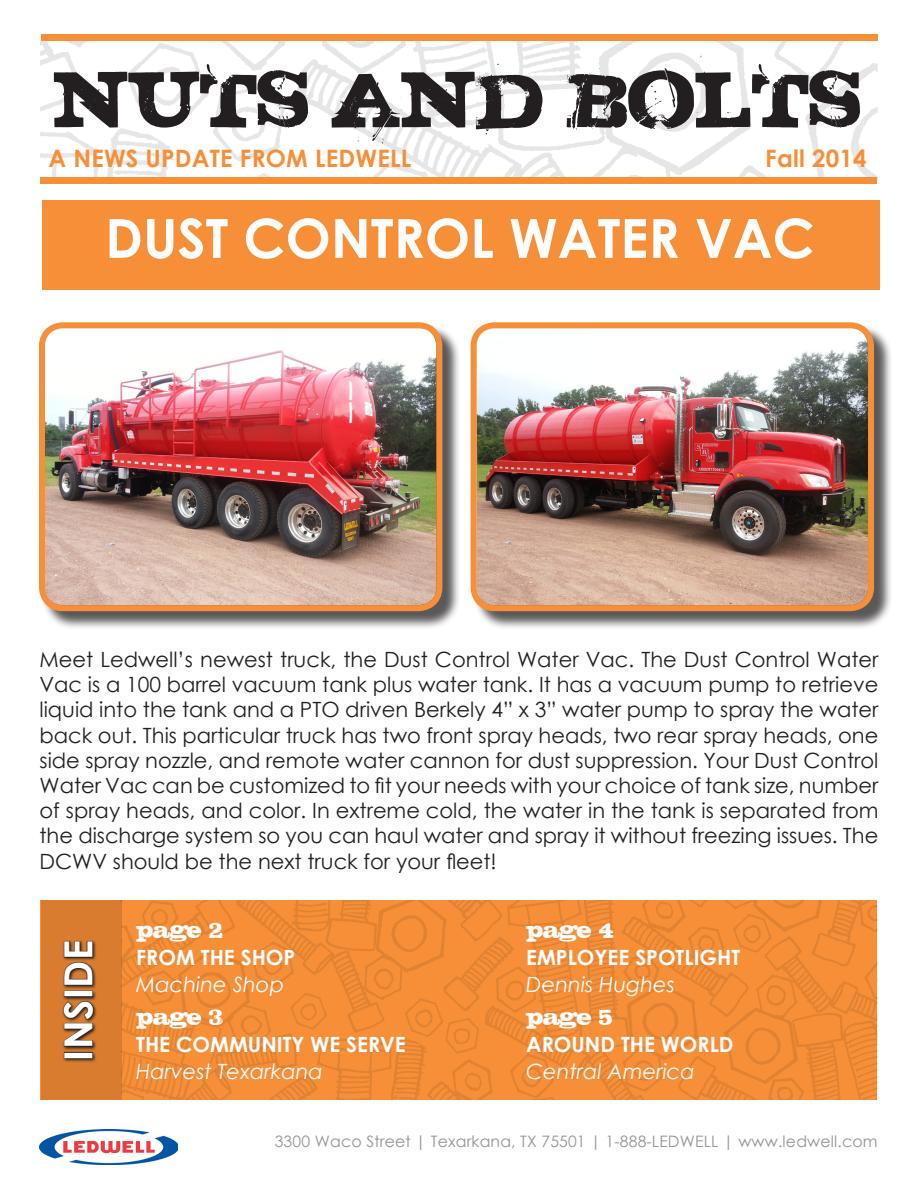
<style>
.page{position:relative;width:918px;height:1188px;background:#fff}
.page>*{position:absolute;margin:0;border:0;box-sizing:border-box;transform-origin:0 0}
.t1{font:94.8px "STEAK";letter-spacing:.005em;color:#231f20;scale:.87 1}
.t2{font:700 54px "Century Gothic";color:#fffefc}
.t3{font:700 39px "Century Gothic";letter-spacing:.01em;color:#fff}
.t4{font:27px "STEAK";color:#fff}
.t5{font:700 24px "Century Gothic";letter-spacing:.01em;color:#f68f38}
.t6{font:21px/25.2px "Century Gothic";color:#231f20;text-align:justify}
.t7{font:700 21px "Century Gothic";color:#fff}
.t8{font:italic 21px "Century Gothic";color:#fff}
.t9{font:15.75px "Century Gothic";letter-spacing:.01em;color:#939598}
</style>
<div class="page">
<div style="left:42px;top:200px;width:837px;height:90px;background:#f68f38"></div>
<div style="left:41px;top:901px;width:81px;height:199px;background:#d97c2f"></div>
<svg style="left:62px;top:940px;width:35px;height:122px"></svg>
<div style="left:64px;top:1052px;width:29px;height:6px;border:1px solid #231f20"></div>
<svg style="left:63px;top:1001px;width:31px;height:46px"></svg>
<div style="left:64px;top:991px;width:29px;height:6px;border:1px solid #231f20"></div>
<svg style="left:64px;top:941px;width:29px;height:45px"></svg>
<img style="left:40px;top:40px;width:838px;height:141px">
<div style="left:40px;top:177px;width:837px;height:7px;background:#f68f38"></div>
<div style="left:41px;top:34px;width:837px;height:6px;background:#f68f38"></div>
<img style="left:122px;top:901px;width:756px;height:199px">
<img style="left:40px;top:1130px;width:138px;height:34px">
<div style="left:41px;top:325px;width:420px;height:305px;background:#231f20;opacity:.75"></div>
<img style="left:46px;top:329px;width:389px;height:275px">
<div style="left:39px;top:322px;width:403px;height:289px;border:6px solid #f68f38;border-radius:21px"></div>
<div style="left:473px;top:325px;width:419px;height:305px;background:#231f20;opacity:.75"></div>
<img style="left:478px;top:329px;width:389px;height:275px">
<div style="left:471px;top:322px;width:403px;height:289px;border:6px solid #f68f38;border-radius:21px"></div>
<p class="t1" style="left:54px;top:43px;width:929px">NUTS AND BOLTS</p>
<p class="t5" style="left:765px;top:140px;width:103px">Fall 2014</p>
<p class="t5" style="left:48px;top:140px;width:365px">A NEWS UPDATE FROM LEDWELL</p>
<p class="t2" style="left:105px;top:197px;width:711px">DUST CONTROL WATER VAC</p>
<p class="t6" style="left:40px;top:647px;width:840px">Meet Ledwell’s newest truck, the Dust Control Water Vac. The Dust Control Water Vac is a 100 barrel vacuum tank plus water tank. It has a vacuum pump to retrieve liquid into the tank and a PTO driven Berkely 4” x 3” water pump to spray the water back out. This particular truck has two front spray heads, two rear spray heads, one side spray nozzle, and remote water cannon for dust suppression. Your Dust Control Water Vac can be customized to fit your needs with your choice of tank size, number of spray heads, and color. In extreme cold, the water in the tank is separated from the discharge system so you can haul water and spray it without freezing issues. The DCWV should be the next truck for your fleet!</p>
<p class="t3" style="left:49px;top:1061px;width:122px;rotate:-90deg">INSIDE</p>
<p class="t4" style="left:136px;top:914px;width:88px">page 2</p>
<p class="t7" style="left:136px;top:941px;width:161px">FROM THE SHOP</p>
<p class="t8" style="left:136px;top:969px;width:149px">Machine Shop</p>
<p class="t4" style="left:136px;top:1001px;width:88px">page 3</p>
<p class="t7" style="left:136px;top:1028px;width:271px">THE COMMUNITY WE SERVE</p>
<p class="t8" style="left:136px;top:1056px;width:188px">Harvest Texarkana</p>
<p class="t4" style="left:526px;top:914px;width:89px">page 4</p>
<p class="t7" style="left:526px;top:941px;width:216px">EMPLOYEE SPOTLIGHT</p>
<p class="t8" style="left:526px;top:969px;width:150px">Dennis Hughes</p>
<p class="t4" style="left:526px;top:1001px;width:88px">page 5</p>
<p class="t7" style="left:526px;top:1028px;width:209px">AROUND THE WORLD</p>
<p class="t8" style="left:526px;top:1056px;width:170px">Central America</p>
<p class="t9" style="left:275px;top:1130px;width:604px">3300 Waco Street | Texarkana, TX 75501 | 1-888-LEDWELL | www.ledwell.com</p>
</div>
